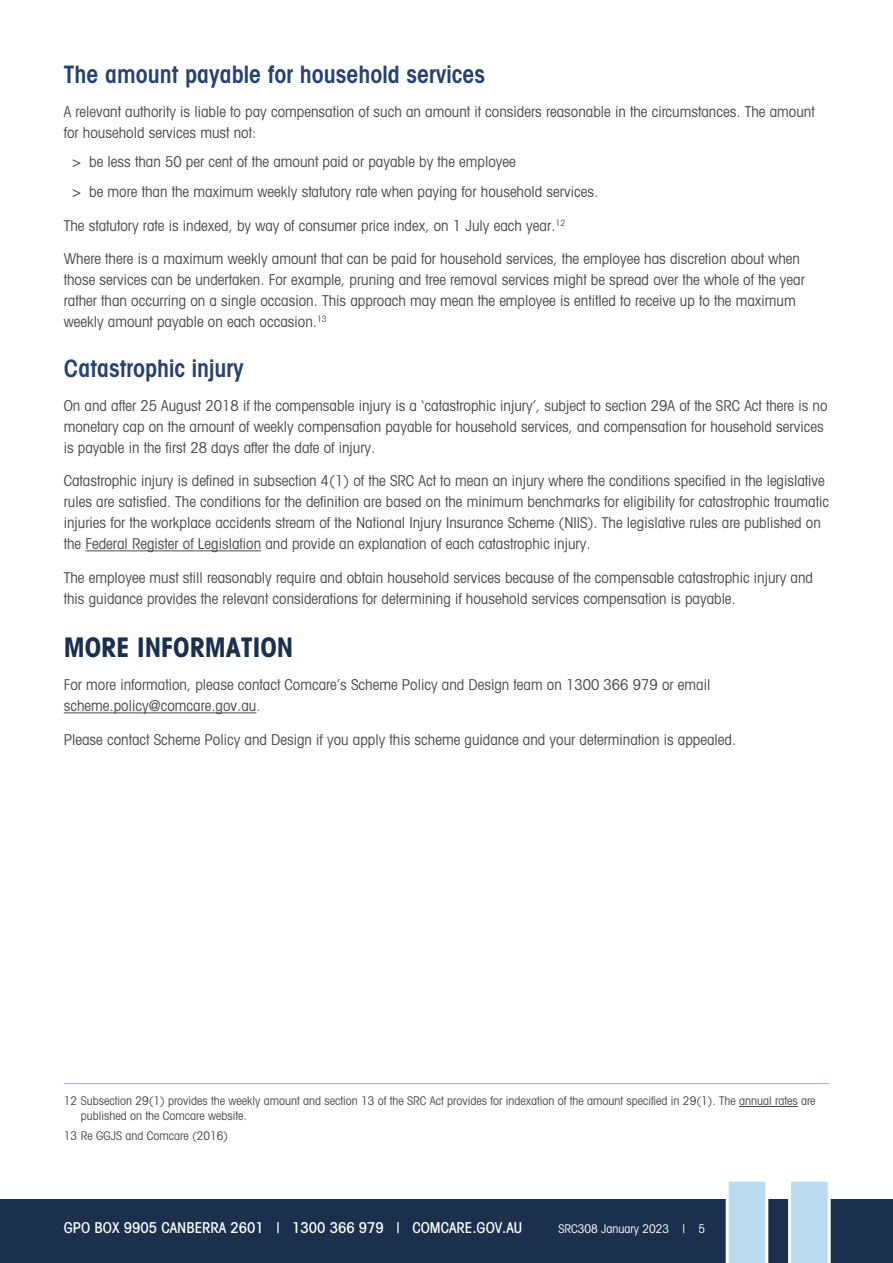
<style>
.page{position:relative;width:893px;height:1263px;background:#fff}
.page>*{position:absolute;margin:0;border:0;box-sizing:border-box;transform-origin:0 0}
.t1{font:700 condensed 27px "Avant Garde";color:#1a304d}
.t2{font:600 condensed 24px "Avant Garde";color:#274170}
.Text{font:condensed 15px/21px "Avant Garde";color:#4b4c4d}
.Address{font:500 condensed 15px "Avant Garde";color:#fff}
.Footnote{font:condensed 12px/15px "Avant Garde";color:#4b4c4d}
.Footnote_no{font:condensed 12px "Avant Garde";color:#4b4c4d}
.t3{font:condensed 12px "Avant Garde";color:#fff}
</style>
<div class="page">
<div style="left:0;top:1199px;width:893px;height:64px;background:#1a304d"></div>
<svg style="left:788px;top:1181px;width:43px;height:82px;background:#c3dff1"></svg>
<svg style="left:726px;top:1181px;width:42px;height:82px;background:#c4e0f2"></svg>
<hr style="left:85px;top:550px;width:176px;height:1px;background:#4b4c4d">
<hr style="left:64px;top:712px;width:192px;height:1px;background:#4b4c4d">
<hr style="left:64px;top:1083px;width:765px;height:1px;background:#8bb4d2">
<hr style="left:739px;top:1106px;width:59px;height:1px;background:#4b4c4d">
<h3 class="t2" style="left:64px;top:60px;width:423px">The amount payable for household services</h3>
<p class="Text" style="left:64px;top:101px;width:752px">A relevant authority is liable to pay compensation of such an amount it considers reasonable in the circumstances. The amount for household services must not:</p>
<p class="Text" style="left:72px;top:151px;width:445px">&gt; be less than 50 per cent of the amount paid or payable by the employee</p>
<p class="Text" style="left:72px;top:181px;width:527px">&gt; be more than the maximum weekly statutory rate when paying for household services.</p>
<p class="Text" style="left:64px;top:214px;width:503px">The statutory rate is indexed, by way of consumer price index, on 1 July each year.<sup>12</sup></p>
<p class="Text" style="left:64px;top:248px;width:743px">Where there is a maximum weekly amount that can be paid for household services, the employee has discretion about when those services can be undertaken. For example, pruning and tree removal services might be spread over the whole of the year rather than occurring on a single occasion. This approach may mean the employee is entitled to receive up to the maximum weekly amount payable on each occasion.<sup>13</sup></p>
<h3 class="t2" style="left:64px;top:353px;width:181px">Catastrophic injury</h3>
<p class="Text" style="left:64px;top:394px;width:765px">On and after 25 August 2018 if the compensable injury is a ‘catastrophic injury’, subject to section 29A of the SRC Act there is no monetary cap on the amount of weekly compensation payable for household services, and compensation for household services is payable in the first 28 days after the date of injury.</p>
<p class="Text" style="left:64px;top:470px;width:767px">Catastrophic injury is defined in subsection 4(1) of the SRC Act to mean an injury where the conditions specified in the legislative rules are satisfied. The conditions for the definition are based on the minimum benchmarks for eligibility for catastrophic traumatic injuries for the workplace accidents stream of the National Injury Insurance Scheme (NIIS). The legislative rules are published on the Federal Register of Legislation and provide an explanation of each catastrophic injury.</p>
<p class="Text" style="left:64px;top:567px;width:751px">The employee must still reasonably require and obtain household services because of the compensable catastrophic injury and this guidance provides the relevant considerations for determining if household services compensation is payable.</p>
<h2 class="t1" style="left:64px;top:630px;width:231px">MORE INFORMATION</h2>
<p class="Text" style="left:64px;top:674px;width:648px">For more information, please contact Comcare’s Scheme Policy and Design team on 1300 366 979 or email scheme.policy@comcare.gov.au.</p>
<p class="Text" style="left:64px;top:729px;width:674px">Please contact Scheme Policy and Design if you apply this scheme guidance and your determination is appealed.</p>
<p class="Footnote" style="left:81px;top:1093px;width:736px;text-indent:-17px">12 Subsection 29(1) provides the weekly amount and section 13 of the SRC Act provides for indexation of the amount specified in 29(1). The annual rates are published on the Comcare website.</p>
<p class="Footnote_no" style="left:64px;top:1128px;width:166px">13 Re GGJS and Comcare (2016)</p>
<p class="Address" style="left:64px;top:1218px;width:460px">GPO BOX 9905 CANBERRA 2601 | 1300 366 979 | COMCARE.GOV.AU</p>
<p class="t3" style="left:558px;top:1221px;width:148px">SRC308 January 2023 | 5</p>
</div>
